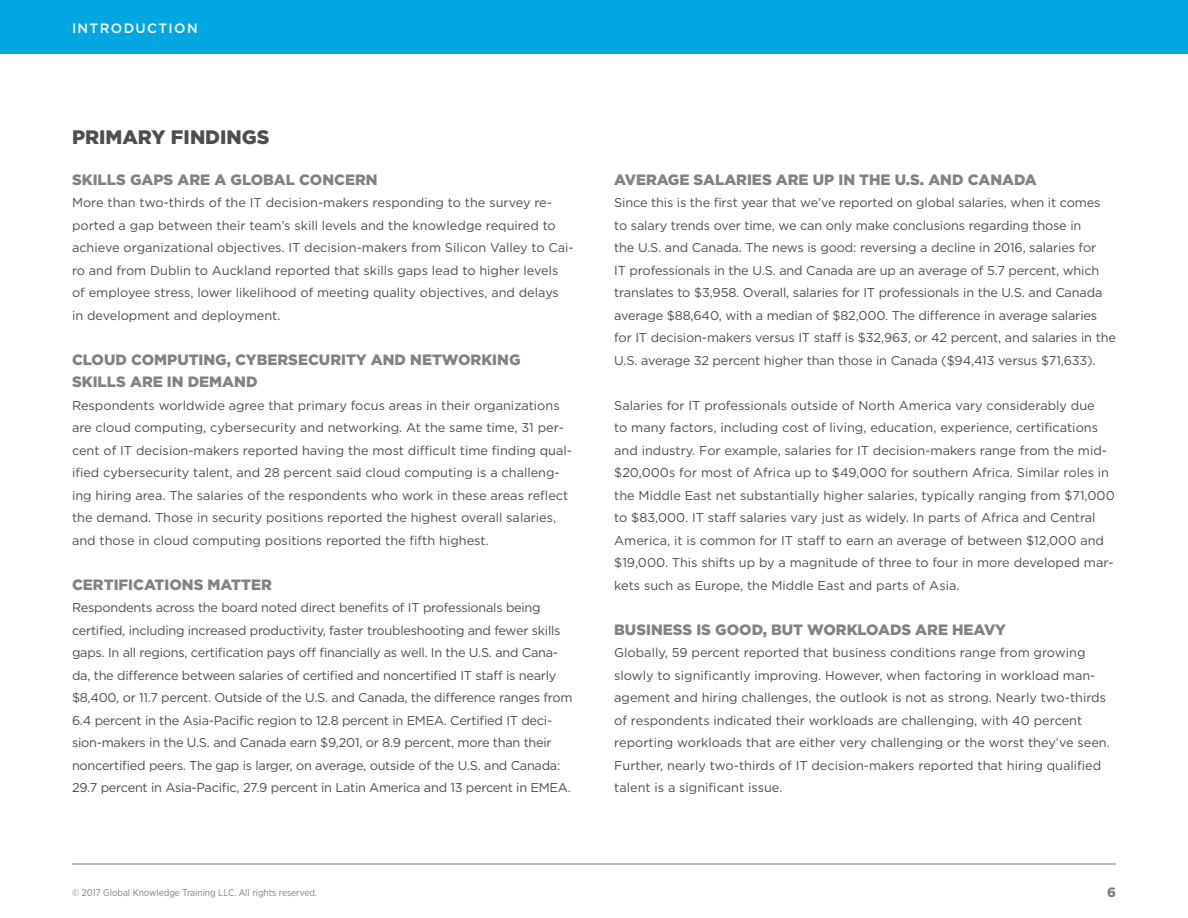
<style>
.page{position:relative;width:1188px;height:918px;background:#fff}
.page>*{position:absolute;margin:0;border:0;box-sizing:border-box;transform-origin:0 0}
.t1{font:900 19.5px "Gotham";color:#4e4e4e}
.t2{font:900 15px/22.5px "Gotham";color:#828282}
.t3{font:500 13.5px "Gotham";letter-spacing:.1em;color:#fff}
.t4{font:900 13.5px "Gotham";color:#828282}
.t5{font:12.75px/22.5px "Gotham";color:#4e4e4e}
.t6{font:12.75px/22.5px "Gotham";letter-spacing:-.02em;color:#4e4e4e}
.t7{font:9.75px "Gotham Narrow";color:#828282}
</style>
<div class="page">
<hr style="left:72px;top:864px;width:1044px;height:1px;background:#828282">
<div style="left:0;top:0;width:1188px;height:54px;background:#00a7e1"></div>
<p class="t3" style="left:72px;top:19px;width:127px">INTRODUCTION</p>
<h1 class="t1" style="left:72px;top:124px;width:199px">PRIMARY FINDINGS</h1>
<p class="t2" style="left:72px;top:168px;width:307px">SKILLS GAPS ARE A GLOBAL CONCERN</p>
<p class="t5" style="left:72px;top:191px;width:503px">More than two-thirds of the IT decision-makers responding to the survey re&shy;ported a gap between their team’s skill levels and the knowledge required to achieve organizational objectives. IT decision-makers from Silicon Valley to Cai&shy;ro and from Dublin to Auckland reported that skills gaps lead to higher levels of employee stress, lower likelihood of meeting quality objectives, and delays<br>in development and deployment.</p>
<p class="t2" style="left:72px;top:348px;width:450px">CLOUD COMPUTING, CYBERSECURITY AND NETWORKING<br>SKILLS ARE IN DEMAND</p>
<p class="t5" style="left:72px;top:393px;width:502px">Respondents worldwide agree that primary focus areas in their organizations are cloud computing, cybersecurity and networking. At the same time, 31 per&shy;cent of IT decision-makers reported having the most difficult time finding qual&shy;ified cybersecurity talent, and 28 percent said cloud computing is a challeng&shy;ing hiring area. The salaries of the respondents who work in these areas reflect the demand. Those in security positions reported the highest overall salaries, and those in cloud computing positions reported the fifth highest.</p>
<p class="t2" style="left:72px;top:573px;width:201px">CERTIFICATIONS MATTER</p>
<p class="t6" style="left:72px;top:596px;width:502px">Respondents across the board noted direct benefits of IT professionals being certified, including increased productivity, faster troubleshooting and fewer skills gaps. In all regions, certification pays off financially as well. In the U.S. and Cana&shy;da, the difference between salaries of certified and noncertified IT staff is nearly $8,400, or 11.7 percent. Outside of the U.S. and Canada, the difference ranges from 6.4 percent in the Asia-Pacific region to 12.8 percent in EMEA. Certified IT deci&shy;sion-makers in the U.S. and Canada earn $9,201, or 8.9 percent, more than their noncertified peers. The gap is larger, on average, outside of the U.S. and Canada:<br>29.7 percent in Asia-Pacific, 27.9 percent in Latin America and 13 percent in EMEA.</p>
<p class="t2" style="left:614px;top:168px;width:424px">AVERAGE SALARIES ARE UP IN THE U.S. AND CANADA</p>
<p class="t5" style="left:614px;top:191px;width:503px">Since this is the first year that we’ve reported on global salaries, when it comes to salary trends over time, we can only make conclusions regarding those in<br>the U.S. and Canada. The news is good: reversing a decline in 2016, salaries for<br>IT professionals in the U.S. and Canada are up an average of 5.7 percent, which translates to $3,958. Overall, salaries for IT professionals in the U.S. and Canada average $88,640, with a median of $82,000. The difference in average salaries for IT decision-makers versus IT staff is $32,963, or 42 percent, and salaries in the U.S. average 32 percent higher than those in Canada ($94,413 versus $71,633).</p>
<p class="t5" style="left:614px;top:393px;width:502px">Salaries for IT professionals outside of North America vary considerably due<br>to many factors, including cost of living, education, experience, certifications and industry. For example, salaries for IT decision-makers range from the mid-$20,000s for most of Africa up to $49,000 for southern Africa. Similar roles in the Middle East net substantially higher salaries, typically ranging from $71,000 to $83,000. IT staff salaries vary just as widely. In parts of Africa and Central America, it is common for IT staff to earn an average of between $12,000 and $19,000. This shifts up by a magnitude of three to four in more developed mar&shy;kets such as Europe, the Middle East and parts of Asia.</p>
<p class="t2" style="left:614px;top:618px;width:393px">BUSINESS IS GOOD, BUT WORKLOADS ARE HEAVY</p>
<p class="t5" style="left:614px;top:641px;width:497px">Globally, 59 percent reported that business conditions range from growing slowly to significantly improving. However, when factoring in workload man&shy;agement and hiring challenges, the outlook is not as strong. Nearly two-thirds of respondents indicated their workloads are challenging, with 40 percent reporting workloads that are either very challenging or the worst they’ve seen.<br>Further, nearly two-thirds of IT decision-makers reported that hiring qualified talent is a significant issue.</p>
<p class="t7" style="left:72px;top:886px;width:247px">© 2017 Global Knowledge Training LLC. All rights reserved.</p>
<p class="t4" style="left:1107px;top:883px;width:10px">6</p>
</div>
